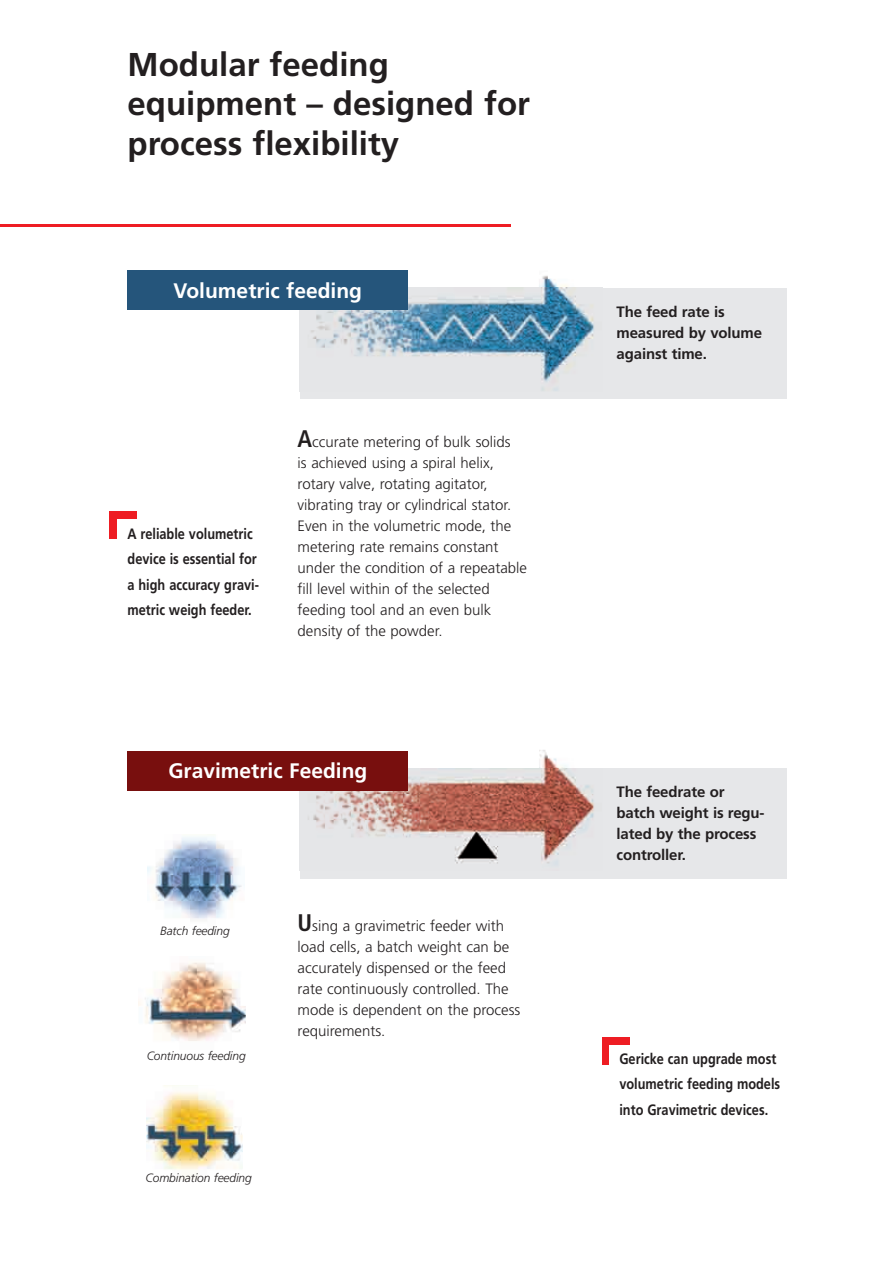
<style>
.page{position:relative;width:893px;height:1263px;background:#fff}
.page>*{position:absolute;margin:0;border:0;box-sizing:border-box;transform-origin:0 0}
.t1{font:700 33px/39.6px "Frutiger";color:#231f20}
.t2{font:700 21px "Frutiger";color:#fff}
.t3{font:300 15px/21px "Frutiger";color:#231f20}
.t4{font:700 15px/25.5px "Frutiger";color:#231f20;scale:.85 1}
.t5{font:700 15px/21px "Frutiger";color:#231f20}
.t6{font:italic 300 12px "Frutiger";letter-spacing:-.01em;color:#231f20}
.s1{font-weight:700;font-stretch:condensed;font-size:24px}
</style>
<div class="page">
<div style="left:602px;top:1037px;width:27px;height:28px;background:#ee1d23"></div>
<div style="left:609px;top:1045px;width:26px;height:26px;background:#fff"></div>
<div style="left:300px;top:769px;width:487px;height:110px;background:#e6e7e9"></div>
<div style="left:300px;top:288px;width:487px;height:110px;background:#e6e7e9"></div>
<hr style="left:0;top:224px;width:510px;height:3px;background:#ee1d23">
<div style="left:110px;top:511px;width:27px;height:28px;background:#ee1d23"></div>
<div style="left:117px;top:519px;width:25px;height:26px;background:#fff"></div>
<img style="left:408px;top:275px;width:194px;height:13px">
<img style="left:298px;top:309px;width:2px;height:82px">
<img style="left:300px;top:288px;width:294px;height:103px">
<img style="left:408px;top:750px;width:194px;height:19px">
<img style="left:298px;top:790px;width:2px;height:81px">
<img style="left:300px;top:769px;width:294px;height:96px">
<div style="left:128px;top:270px;width:280px;height:39px;background:#25557b"></div>
<div style="left:128px;top:751px;width:280px;height:39px;background:#780f0e"></div>
<img style="left:148px;top:837px;width:94px;height:82px">
<img style="left:138px;top:962px;width:107px;height:79px">
<img style="left:147px;top:1085px;width:96px;height:85px">
<h1 class="t1" style="left:128px;top:47px;width:404px">Modular feeding equipment – designed for process flexibility</h1>
<h2 class="t2" style="left:174px;top:282px;width:190px">Volumetric feeding</h2>
<p class="t4" style="left:128px;top:522px;width:156px">A reliable volumetric device is essential for a high accuracy gravi&shy;metric weigh feeder.</p>
<p class="t3" style="left:298px;top:432px;width:231px"><span class="s1">A</span>ccurate metering of bulk solids<br>is achieved using a spiral helix, rotary valve, rotating agitator, vibrating tray or cylindrical stator.<br>Even in the volumetric mode, the metering rate remains constant under the condition of a repeatable fill level within of the selected feeding tool and an even bulk density of the powder.</p>
<h2 class="t2" style="left:168px;top:763px;width:200px">Gravimetric Feeding</h2>
<p class="t6" style="left:160px;top:926px;width:71px">Batch feeding</p>
<p class="t6" style="left:147px;top:1051px;width:100px">Continuous feeding</p>
<p class="t6" style="left:146px;top:1173px;width:108px">Combination feeding</p>
<p class="t3" style="left:298px;top:917px;width:224px"><span class="s1">U</span>sing a gravimetric feeder with load cells, a batch weight can be accurately dispensed or the feed rate continuously controlled. The mode is dependent on the process requirements.</p>
<p class="t5" style="left:616px;top:302px;width:147px">The feed rate is measured by volume against time.</p>
<p class="t5" style="left:616px;top:782px;width:149px">The feedrate or batch weight is regu&shy;lated by the process controller.</p>
<p class="t4" style="left:619px;top:1047px;width:191px">Gericke can upgrade most volumetric feeding models into Gravimetric devices.</p>
</div>
